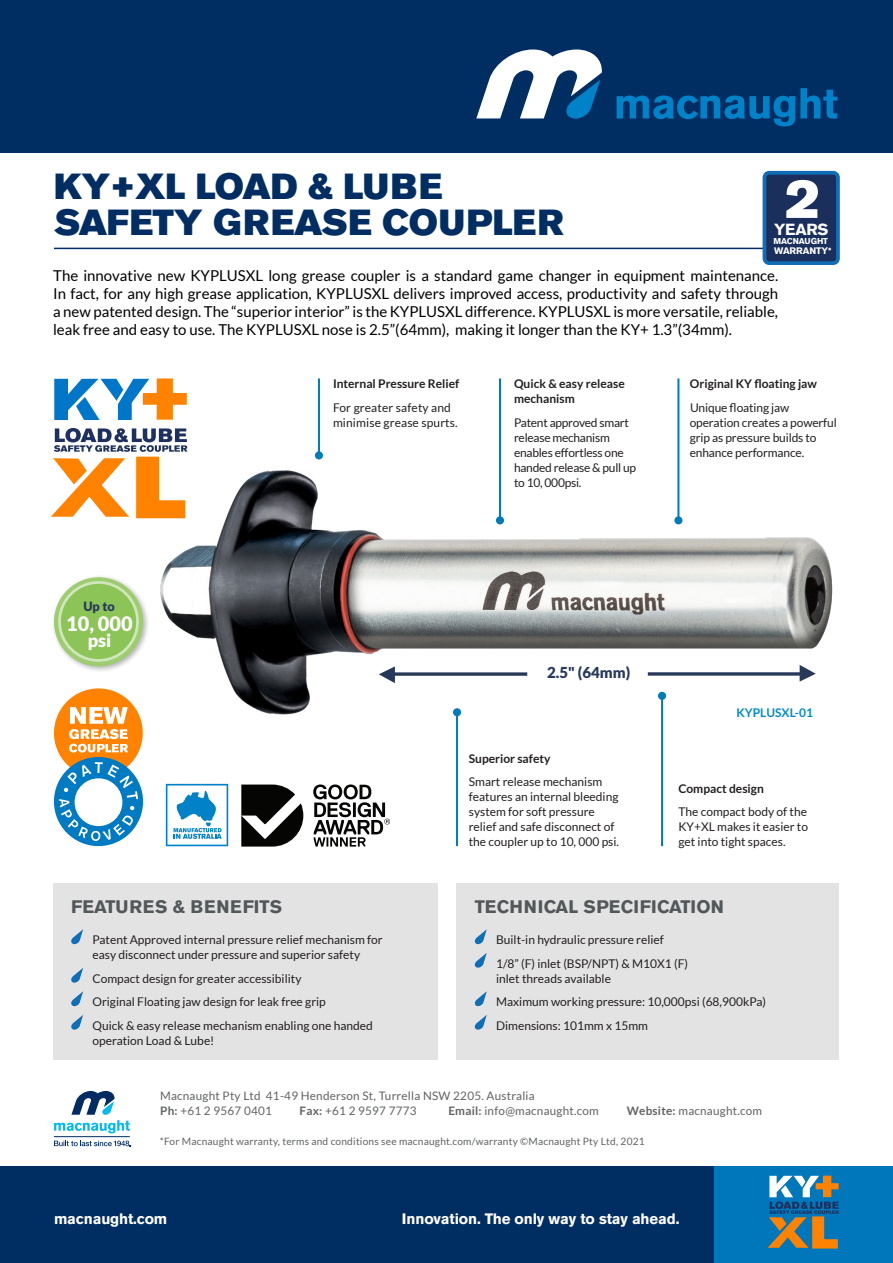
<style>
.page{position:relative;width:893px;height:1263px;background:#fff}
.page>*{position:absolute;margin:0;border:0;box-sizing:border-box;transform-origin:0 0}
.t1{font:54.45px "Akzidenz Grotesk Pro Super";color:#fff}
.t2{font:36px/36px "Akzidenz Grotesk Pro Super";letter-spacing:.005em;color:#002d62}
.t3{font:900 19.95px "Lato";color:#fff}
.t4{font:900 18.15px "Lato";color:#fff}
.t5{font:700 18px "Akzidenz Grotesk Pro";color:#52575a}
.t6{font:700 18px "Akzidenz Grotesk Pro";letter-spacing:.02em;color:#52575a}
.t7{font:700 15.9px "Akzidenz Grotesk Pro";letter-spacing:-.015em;color:#fff}
.t8{font:15px/18px "Lato";color:#000;text-align:justify}
.t9{font:700 15px "Akzidenz Grotesk Pro";letter-spacing:-.01em;color:#fff}
.t10{font:900 15px "Lato";color:#27385b}
.t11{font:900 12.75px "Lato";color:#29375f}
.t12{font:12px/15px "Lato";color:#231f20}
.t13{font:700 12px/15px "Lato";color:#231f20}
.t14{font:12px/15px "Lato";letter-spacing:-.02em;color:#231f20}
.t15{font:700 12px "Lato";color:#008aca}
.t16{font:11.7px "Lato";letter-spacing:.02em;color:#606264}
.t17{font:10.2px "Lato";letter-spacing:.02em;color:#606264}
.t18{font:700 9.45px "Akzidenz Grotesk Pro";letter-spacing:-.015em;color:#fff}
.t19{font:700 8.4px "Akzidenz Grotesk Pro";letter-spacing:-.01em;color:#fff}
.s1{font-family:"Akzidenz Grotesk Pro Super";font-weight:400;font-size:7.5px}
.s2{font-weight:700}
</style>
<div class="page">
<div style="left:0;top:0;width:893px;height:153px;background:#002d62"></div>
<svg style="left:617px;top:88px;width:220px;height:39px"></svg>
<svg style="left:476px;top:49px;width:126px;height:70px"></svg>
<div style="left:0;top:1166px;width:893px;height:97px;background:#002d62"></div>
<div style="left:714px;top:1166px;width:179px;height:97px;background:#0076bb"></div>
<svg style="left:767px;top:1175px;width:72px;height:74px"></svg>
<hr style="left:54px;top:248px;width:783px;height:1px;background:#002d62">
<svg style="left:763px;top:171px;width:77px;height:94px;background:#1a3a6b"></svg>
<svg style="left:54px;top:378px;width:133px;height:42px"></svg>
<svg style="left:51px;top:428px;width:137px;height:91px"></svg>
<hr style="left:499px;top:378px;width:2px;height:142px;background:#007cbd">
<hr style="left:456px;top:712px;width:2px;height:134px;background:#007cbd">
<div style="left:53px;top:883px;width:384px;height:177px;background:#e3e3e3"></div>
<div style="left:456px;top:883px;width:383px;height:177px;background:#e3e3e3"></div>
<svg style="left:71px;top:929px;width:12px;height:15px"></svg>
<svg style="left:71px;top:968px;width:12px;height:15px"></svg>
<svg style="left:71px;top:991px;width:12px;height:15px"></svg>
<svg style="left:71px;top:1015px;width:12px;height:15px"></svg>
<svg style="left:474px;top:929px;width:13px;height:15px"></svg>
<svg style="left:474px;top:953px;width:13px;height:15px"></svg>
<svg style="left:474px;top:991px;width:13px;height:15px"></svg>
<svg style="left:474px;top:1015px;width:13px;height:15px"></svg>
<hr style="left:661px;top:696px;width:2px;height:150px;background:#007cbd">
<hr style="left:677px;top:378px;width:2px;height:142px;background:#007cbd">
<hr style="left:318px;top:378px;width:2px;height:77px;background:#007cbd">
<div style="left:315px;top:451px;width:8px;height:8px;background:#007cbd;border-radius:50%"></div>
<img style="left:160px;top:456px;width:673px;height:267px">
<svg style="left:648px;top:672px;width:152px;height:4px"></svg>
<svg style="left:800px;top:665px;width:16px;height:17px"></svg>
<svg style="left:395px;top:672px;width:132px;height:4px"></svg>
<svg style="left:379px;top:666px;width:16px;height:17px"></svg>
<svg style="left:54px;top:688px;width:89px;height:159px"></svg>
<svg style="left:241px;top:784px;width:62px;height:62px"></svg>
<svg style="left:313px;top:784px;width:76px;height:62px"></svg>
<div style="left:51px;top:574px;width:99px;height:99px;background:#231f20;opacity:.45"></div>
<svg style="left:54px;top:577px;width:89px;height:89px"></svg>
<div style="left:60px;top:582px;width:77px;height:78px;background:#8cc457;border-radius:50%"></div>
<div style="left:58px;top:581px;width:81px;height:81px;border:3px solid #fff;border-radius:50%"></div>
<svg style="left:54px;top:1091px;width:76px;height:42px"></svg>
<hr style="left:54px;top:1136px;width:76px;height:1px;background:#002c62">
<svg style="left:54px;top:1140px;width:77px;height:6px"></svg>
<svg style="left:166px;top:784px;width:62px;height:62px"></svg>
<p class="t2" style="left:54px;top:168px;width:511px">KY+XL LOAD &amp; LUBE<br>SAFETY GREASE COUPLER</p>
<p class="t8" style="left:53px;top:267px;width:727px">The innovative new KYPLUSXL long grease coupler is a standard game changer in equipment maintenance.<br>In fact, for any high grease application, KYPLUSXL delivers improved access, productivity and safety through a new patented design. The “superior interior” is the KYPLUSXL difference. KYPLUSXL is more versatile, reliable, leak free and easy to use. The KYPLUSXL nose is 2.5”(64mm), making it longer than the KY+ 1.3”(34mm).</p>
<p class="t1" style="left:785px;top:164px;width:37px">2</p>
<p class="t18" style="left:774px;top:244px;width:59px">WARRANTY<span class="s1">*</span></p>
<p class="t7" style="left:774px;top:219px;width:56px">YEARS</p>
<p class="t19" style="left:773px;top:236px;width:56px">MACNAUGHT</p>
<p class="t11" style="left:83px;top:599px;width:33px">Up to</p>
<p class="t3" style="left:66px;top:612px;width:68px">10, 000</p>
<p class="t4" style="left:88px;top:629px;width:25px">psi</p>
<p class="t13" style="left:333px;top:376px;width:128px">Internal Pressure Relief</p>
<p class="t12" style="left:333px;top:400px;width:126px">For greater safety and minimise grease spurts.</p>
<p class="t13" style="left:514px;top:376px;width:112px">Quick &amp; easy release mechanism</p>
<p class="t14" style="left:514px;top:415px;width:124px">Patent approved smart release mechanism enables effortless one handed release &amp; pull up to 10, 000psi.</p>
<p class="t13" style="left:690px;top:376px;width:129px">Original KY floating jaw</p>
<p class="t12" style="left:690px;top:400px;width:149px">Unique floating jaw operation creates a powerful grip as pressure builds to enhance performance.</p>
<p class="t10" style="left:547px;top:664px;width:85px">2.5" (64mm)</p>
<p class="t13" style="left:469px;top:750px;width:83px">Superior safety</p>
<p class="t12" style="left:469px;top:774px;width:152px">Smart release mechanism features an internal bleeding system for soft pressure relief and safe disconnect of the coupler up to 10, 000 psi.</p>
<p class="t15" style="left:736px;top:706px;width:78px">KYPLUSXL-01</p>
<p class="t13" style="left:678px;top:780px;width:87px">Compact design</p>
<p class="t12" style="left:678px;top:804px;width:131px;text-align:justify">The compact body of the KY+XL makes it easier to get into tight spaces.</p>
<p class="t6" style="left:71px;top:895px;width:212px">FEATURES &amp; BENEFITS</p>
<p class="t5" style="left:475px;top:895px;width:251px">TECHNICAL SPECIFICATION</p>
<p class="t12" style="left:92px;top:932px;width:292px">Patent Approved internal pressure relief mechanism for easy disconnect under pressure and superior safety</p>
<p class="t12" style="left:92px;top:971px;width:210px">Compact design for greater accessibility</p>
<p class="t12" style="left:92px;top:994px;width:235px">Original Floating jaw design for leak free grip</p>
<p class="t12" style="left:92px;top:1018px;width:282px">Quick &amp; easy release mechanism enabling one handed operation Load &amp; Lube!</p>
<p class="t12" style="left:496px;top:932px;width:169px">Built-in hydraulic pressure relief</p>
<p class="t12" style="left:496px;top:956px;width:194px">1/8” (F) inlet (BSP/NPT) &amp; M10X1 (F) inlet threads available</p>
<p class="t12" style="left:496px;top:994px;width:271px">Maximum working pressure: 10,000psi (68,900kPa)</p>
<p class="t12" style="left:496px;top:1018px;width:153px">Dimensions: 101mm x 15mm</p>
<p class="t16" style="left:160px;top:1089px;width:376px">Macnaught Pty Ltd 41-49 Henderson St, Turrella NSW 2205. Australia</p>
<p class="t16" style="left:160px;top:1104px;width:113px"><span class="s2">Ph:</span> +61 2 9567 0401</p>
<p class="t16" style="left:300px;top:1104px;width:119px"><span class="s2">Fax:</span> +61 2 9597 7773</p>
<p class="t16" style="left:448px;top:1104px;width:152px"><span class="s2">Email:</span> info@macnaught.com</p>
<p class="t16" style="left:627px;top:1104px;width:137px"><span class="s2">Website:</span> macnaught.com</p>
<p class="t17" style="left:160px;top:1136px;width:486px">*For Macnaught warranty, terms and conditions see macnaught.com/warranty ©Macnaught Pty Ltd, 2021</p>
<p class="t9" style="left:54px;top:1209px;width:115px">macnaught.com</p>
<p class="t9" style="left:402px;top:1209px;width:279px">Innovation. The only way to stay ahead.</p>
</div>
